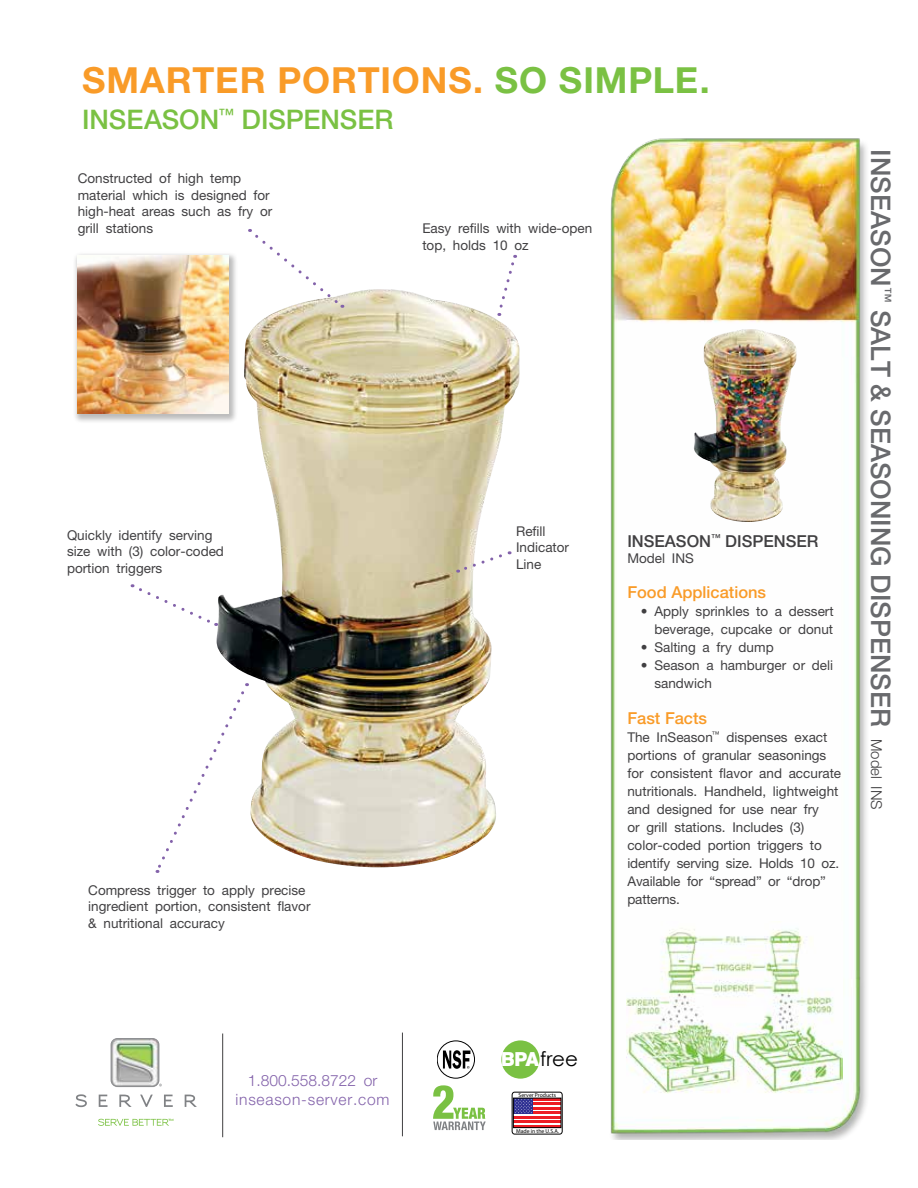
<style>
.page{position:relative;width:918px;height:1188px;background:#fff}
.page>*{position:absolute;margin:0;border:0;box-sizing:border-box;transform-origin:0 0}
.t1{font:700 36px "Helvetica Neue";letter-spacing:.025em;color:#f99b28}
.t2{font:500 27px "Helvetica Neue";color:#696a6d}
.t3{font:500 27px "Helvetica Neue";color:#7ac143}
.t4{font:19.8px "Century Gothic";color:#000}
.t5{font:500 16.5px "Helvetica Neue";color:#f99b28}
.t6{font:500 16.5px "Helvetica Neue";color:#414042}
.t7{font:300 15.6px/18.8px "Helvetica Neue";letter-spacing:.05em;color:#8362aa;text-align:center}
.t8{font:13.5px/18px "Helvetica Neue";color:#414042}
.t9{font:5.7px "Myriad Pro";color:#000}
.s1{color:#7ac143}
.s2{font-weight:300;font-size:15px;color:#414042}
.s3{font-family:"Interstate";font-weight:900;color:#fff}
</style>
<div class="page">
<img style="left:217px;top:289px;width:303px;height:578px">
<svg style="left:497px;top:255px;width:20px;height:61px"></svg>
<svg style="left:132px;top:584px;width:85px;height:42px"></svg>
<svg style="left:458px;top:551px;width:52px;height:22px"></svg>
<img style="left:610px;top:138px;width:257px;height:1001px">
<img style="left:626px;top:921px;width:216px;height:172px">
<svg style="left:155px;top:683px;width:93px;height:190px"></svg>
<img style="left:110px;top:1038px;width:51px;height:50px">
<svg style="left:75px;top:1094px;width:12px;height:13px"></svg>
<svg style="left:99px;top:1095px;width:9px;height:12px"></svg>
<svg style="left:119px;top:1095px;width:13px;height:12px"></svg>
<svg style="left:140px;top:1095px;width:13px;height:12px"></svg>
<svg style="left:164px;top:1095px;width:9px;height:12px"></svg>
<svg style="left:185px;top:1095px;width:12px;height:12px"></svg>
<div style="left:111px;top:1038px;width:48px;height:49px;border:1px solid #8b8c8f;border-radius:6px"></div>
<svg style="left:98px;top:1119px;width:75px;height:7px"></svg>
<hr style="left:402px;top:1033px;width:1px;height:103px;background:#414042">
<hr style="left:222px;top:1034px;width:1px;height:103px;background:#414042">
<div style="left:73px;top:252px;width:165px;height:172px;background:#000;opacity:.27"></div>
<img style="left:78px;top:255px;width:151px;height:159px">
<img style="left:694px;top:329px;width:103px;height:193px">
<svg style="left:250px;top:229px;width:93px;height:79px"></svg>
<svg style="left:433px;top:1085px;width:53px;height:45px"></svg>
<div style="left:512px;top:1092px;width:50px;height:42px;border:1px solid #000;border-radius:3px"></div>
<svg style="left:515px;top:1100px;width:44px;height:21px"></svg>
<hr style="left:513px;top:1103px;width:48px;height:2px;background:#ed1d24">
<hr style="left:513px;top:1107px;width:48px;height:2px;background:#ed1d24">
<hr style="left:513px;top:1112px;width:48px;height:2px;background:#ed1d24">
<hr style="left:513px;top:1116px;width:48px;height:3px;background:#ed1d24">
<hr style="left:513px;top:1121px;width:48px;height:2px;background:#ed1d24">
<hr style="left:513px;top:1125px;width:48px;height:3px;background:#ed1d24">
<div style="left:513px;top:1098px;width:20px;height:16px;background:#2e3092"></div>
<svg style="left:515px;top:1100px;width:17px;height:13px"></svg>
<div style="left:513px;top:1098px;width:48px;height:30px;border:1px solid #000"></div>
<div style="left:437px;top:1040px;width:38px;height:39px;border:1px solid #000;border-radius:50%"></div>
<svg style="left:443px;top:1050px;width:27px;height:19px"></svg>
<div style="left:501px;top:1040px;width:39px;height:39px;background:#7ac143;border-radius:50%"></div>
<h1 class="t1" style="left:82px;top:58px;width:629px">SMARTER PORTIONS. <span class="s1">SO SIMPLE.</span></h1>
<h2 class="t3" style="left:82px;top:103px;width:313px">INSEASON<sup>™</sup> DISPENSER</h2>
<p class="t8" style="left:78px;top:170px;width:196px;line-height:16.5px">Constructed of high temp material which is designed for high-heat areas such as fry or grill stations</p>
<p class="t8" style="left:67px;top:527px;width:158px;line-height:16.5px">Quickly identify serving size with (3) color-coded portion triggers</p>
<p class="t8" style="left:88px;top:882px;width:224px;line-height:16.5px">Compress trigger to apply precise ingredient portion, consistent flavor &amp; nutritional accuracy</p>
<p class="t8" style="left:422px;top:220px;width:171px;line-height:16.5px">Easy refills with wide-open top, holds 10 oz</p>
<p class="t8" style="left:516px;top:523px;width:55px;line-height:16.5px">Refill<br>Indicator<br>Line</p>
<p class="t6" style="left:627px;top:531px;width:193px">INSEASON<sup>™</sup> DISPENSER</p>
<p class="t8" style="left:627px;top:549px;width:68px">Model INS</p>
<p class="t5" style="left:627px;top:582px;width:140px">Food Applications</p>
<p class="t8" style="left:641px;top:602px;width:194px;text-align:right">• Apply sprinkles to a dessert beverage, cupcake or donut</p>
<p class="t8" style="left:641px;top:638px;width:134px">• Salting a fry dump</p>
<p class="t8" style="left:654px;top:656px;width:180px;text-indent:-14px">• Season a hamburger or deli sandwich</p>
<p class="t5" style="left:627px;top:708px;width:81px">Fast Facts</p>
<p class="t8" style="left:627px;top:728px;width:215px">The InSeason<sup>™</sup> dispenses exact portions of granular seasonings for consistent flavor and accurate nutritionals. Handheld, lightweight and designed for use near fry<br>or grill stations. Includes (3) color-coded portion triggers to identify serving size. Holds 10 oz.<br>Available for “spread” or “drop” patterns.</p>
<h2 class="t2" style="left:897px;top:149px;width:662px;rotate:90deg">INSEASON<sup>™</sup> SALT &amp; SEASONING DISPENSER <span class="s2">Model INS</span></h2>
<p class="t7" style="left:236px;top:1071px;width:155px">1.800.558.8722 or inseason-server.com</p>
<h3 class="t4" style="left:501px;top:1047px;width:79px"><span class="s3">BPA</span>free</h3>
<p class="t9" style="left:519px;top:1092px;width:39px">Server Products</p>
<p class="t9" style="left:516px;top:1127px;width:45px">Made in the U.S.A.</p>
</div>
